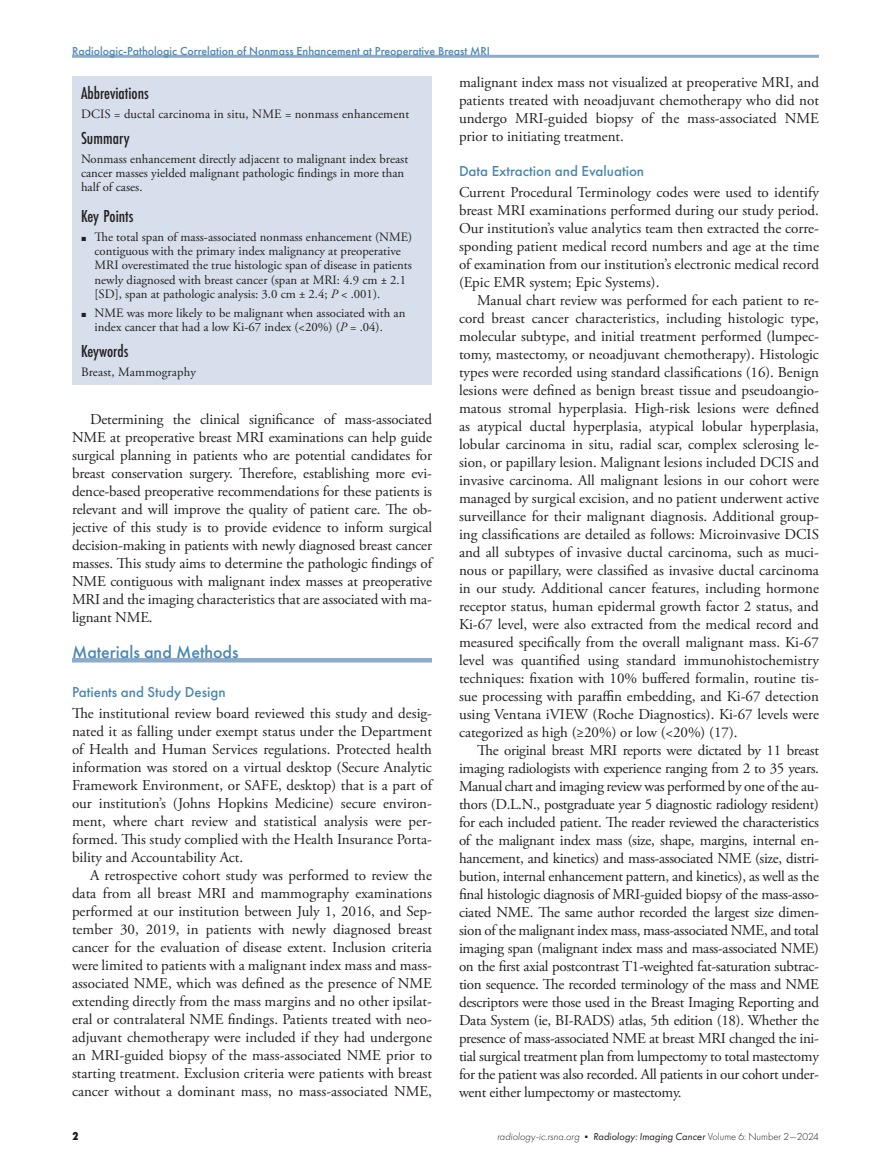
<style>
.page{position:relative;width:891px;height:1175px;background:#fff}
.page>*{position:absolute;margin:0;border:0;box-sizing:border-box;transform-origin:0 0}
.t1{font:500 18px "Futura PT Cond";color:#231f20}
.t2{font:500 18px "Futura PT";color:#4b87b1}
.t3{font:15px/18px "Adobe Garamond Pro";color:#231f20;text-align:justify}
.t4{font:500 15px "Futura PT";color:#4b87b1}
.t5{font:12.75px/14.2px "Adobe Garamond Pro";color:#231f20}
.t6{font:500 12px "Futura PT";color:#4b87b1}
.t7{font:800 12px "Futura PT Cond";color:#231f20}
.t8{font:italic 10.5px "Futura PT";color:#231f20}
.s1{font-family:"Times New Roman";font-size:9px}
.s2{font-style:italic}
.s3{font-weight:300}
.s4{font-weight:300;font-style:normal}
</style>
<div class="page">
<hr style="left:72px;top:55px;width:747px;height:3px;background:#8eacca">
<hr style="left:72px;top:658px;width:360px;height:4px;background:#8eacca">
<div style="left:72px;top:76px;width:360px;height:309px;background:#d6dfeb"></div>
<p class="t6" style="left:72px;top:43px;width:419px">Radiologic-Pathologic Correlation of Nonmass Enhancement at Preoperative Breast MRI</p>
<p class="t3" style="left:459px;top:74px;width:362px">malignant index mass not visualized at preoperative MRI, and patients treated with neoadjuvant chemotherapy who did not undergo MRI-guided biopsy of the mass-associated NME prior to initiating treatment.</p>
<p class="t4" style="left:459px;top:162px;width:187px">Data Extraction and Evaluation</p>
<p class="t3" style="left:459px;top:184px;width:362px">Current Procedural Terminology codes were used to identify breast MRI examinations performed during our study period.<br>Our institution’s value analytics team then extracted the corre&shy;sponding patient medical record numbers and age at the time of examination from our institution’s electronic medical record (Epic EMR system; Epic Systems).</p>
<p class="t3" style="left:459px;top:292px;width:362px;text-indent:18px">Manual chart review was performed for each patient to re&shy;cord breast cancer characteristics, including histologic type, molecular subtype, and initial treatment performed (lumpec&shy;tomy, mastectomy, or neoadjuvant chemotherapy). Histologic types were recorded using standard classifications (16). Benign lesions were defined as benign breast tissue and pseudoangio&shy;matous stromal hyperplasia. High-risk lesions were defined as atypical ductal hyperplasia, atypical lobular hyperplasia, lobular carcinoma in situ, radial scar, complex sclerosing le&shy;sion, or papillary lesion. Malignant lesions included DCIS and invasive carcinoma. All malignant lesions in our cohort were managed by surgical excision, and no patient underwent active surveillance for their malignant diagnosis. Additional group&shy;ing classifications are detailed as follows: Microinvasive DCIS and all subtypes of invasive ductal carcinoma, such as muci&shy;nous or papillary, were classified as invasive ductal carcinoma in our study. Additional cancer features, including hormone receptor status, human epidermal growth factor 2 status, and Ki-67 level, were also extracted from the medical record and measured specifically from the overall malignant mass. Ki-67 level was quantified using standard immunohistochemistry techniques: fixation with 10% buffered formalin, routine tis&shy;sue processing with paraffin embedding, and Ki-67 detection using Ventana iVIEW (Roche Diagnostics). Ki-67 levels were categorized as high (≥20%) or low (&lt;20%) (17).</p>
<p class="t3" style="left:459px;top:742px;width:362px;text-indent:18px">The original breast MRI reports were dictated by 11 breast imaging radiologists with experience ranging from 2 to 35 years.<br>Manual chart and imaging review was performed by one of the au&shy;thors (D.L.N., postgraduate year 5 diagnostic radiology resident) for each included patient. The reader reviewed the characteristics of the malignant index mass (size, shape, margins, internal en&shy;hancement, and kinetics) and mass-associated NME (size, distri&shy;bution, internal enhancement pattern, and kinetics), as well as the final histologic diagnosis of MRI-guided biopsy of the mass-asso&shy;ciated NME. The same author recorded the largest size dimen&shy;sion of the malignant index mass, mass-associated NME, and total imaging span (malignant index mass and mass-associated NME) on the first axial postcontrast T1-weighted fat-saturation subtrac&shy;tion sequence. The recorded terminology of the mass and NME descriptors were those used in the Breast Imaging Reporting and Data System (ie, BI-RADS) atlas, 5th edition (18). Whether the presence of mass-associated NME at breast MRI changed the ini&shy;tial surgical treatment plan from lumpectomy to total mastectomy for the patient was also recorded. All patients in our cohort under&shy;went either lumpectomy or mastectomy.</p>
<p class="t1" style="left:81px;top:83px;width:69px">Abbreviations</p>
<p class="t5" style="left:81px;top:107px;width:330px">DCIS = ductal carcinoma in situ, NME = nonmass enhancement</p>
<p class="t1" style="left:81px;top:128px;width:50px">Summary</p>
<p class="t5" style="left:81px;top:152px;width:329px">Nonmass enhancement directly adjacent to malignant index breast cancer masses yielded malignant pathologic findings in more than half of cases.</p>
<p class="t1" style="left:81px;top:205px;width:54px">Key Points</p>
<p class="t5" style="left:94px;top:230px;width:319px;text-indent:-14px"><span class="s1">■</span> The total span of mass-associated nonmass enhancement (NME) contiguous with the primary index malignancy at preoperative MRI overestimated the true histologic span of disease in patients newly diagnosed with breast cancer (span at MRI: 4.9 cm ± 2.1 [SD], span at pathologic analysis: 3.0 cm ± 2.4; <span class="s2">P</span> &lt; .001).</p>
<p class="t5" style="left:94px;top:306px;width:312px;text-indent:-14px"><span class="s1">■</span> NME was more likely to be malignant when associated with an index cancer that had a low Ki-67 index (&lt;20%) (<span class="s2">P</span> = .04).</p>
<p class="t1" style="left:81px;top:340px;width:49px">Keywords</p>
<p class="t5" style="left:81px;top:365px;width:117px">Breast, Mammography</p>
<p class="t3" style="left:72px;top:411px;width:362px;text-indent:18px">Determining the clinical significance of mass-associated NME at preoperative breast MRI examinations can help guide surgical planning in patients who are potential candidates for breast conservation surgery. Therefore, establishing more evi&shy;dence-based preoperative recommendations for these patients is relevant and will improve the quality of patient care. The ob&shy;jective of this study is to provide evidence to inform surgical decision-making in patients with newly diagnosed breast cancer masses. This study aims to determine the pathologic findings of NME contiguous with malignant index masses at preoperative MRI and the imaging characteristics that are associated with ma&shy;lignant NME.</p>
<p class="t2" style="left:72px;top:641px;width:168px">Materials and Methods</p>
<p class="t4" style="left:72px;top:683px;width:155px">Patients and Study Design</p>
<p class="t3" style="left:72px;top:705px;width:362px">The institutional review board reviewed this study and desig&shy;nated it as falling under exempt status under the Department of Health and Human Services regulations. Protected health information was stored on a virtual desktop (Secure Analytic Framework Environment, or SAFE, desktop) that is a part of our institution’s (Johns Hopkins Medicine) secure environ&shy;ment, where chart review and statistical analysis were per&shy;formed. This study complied with the Health Insurance Porta&shy;bility and Accountability Act.</p>
<p class="t3" style="left:72px;top:867px;width:362px;text-indent:18px">A retrospective cohort study was performed to review the data from all breast MRI and mammography examinations performed at our institution between July 1, 2016, and Sep&shy;tember 30, 2019, in patients with newly diagnosed breast cancer for the evaluation of disease extent. Inclusion criteria were limited to patients with a malignant index mass and mass&shy;associated NME, which was defined as the presence of NME extending directly from the mass margins and no other ipsilat&shy;eral or contralateral NME findings. Patients treated with neo&shy;adjuvant chemotherapy were included if they had undergone an MRI-guided biopsy of the mass-associated NME prior to starting treatment. Exclusion criteria were patients with breast cancer without a dominant mass, no mass-associated NME,</p>
<p class="t7" style="left:72px;top:1128px;width:8px">2</p>
<p class="t8" style="left:497px;top:1130px;width:323px"><span class="s3">radiology-ic.rsna.org</span> <sup>■</sup> Radiology: Imaging Cancer <span class="s4">Volume 6: Number 2—2024</span></p>
</div>
